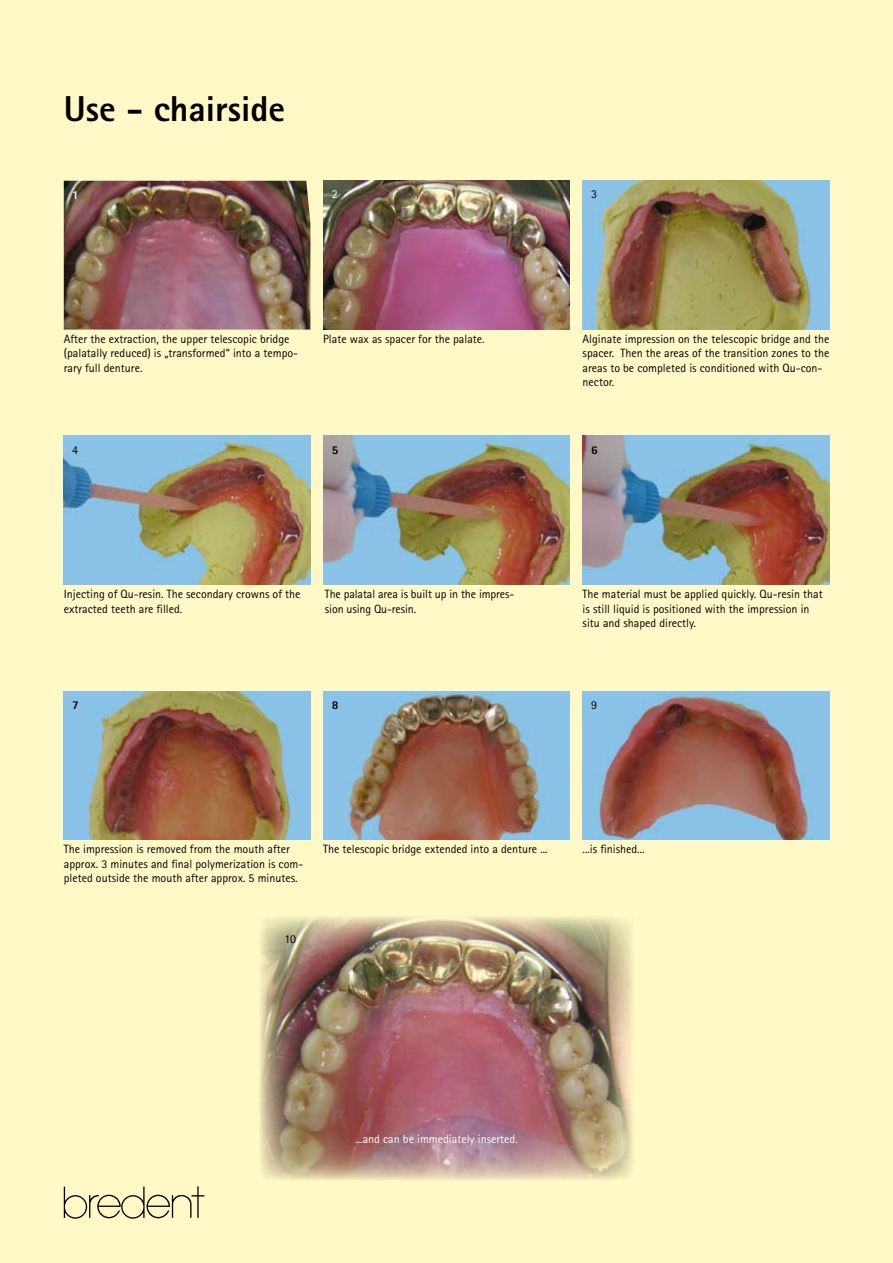
<style>
.page{position:relative;width:893px;height:1263px;background:#fff9c7}
.page>*{position:absolute;margin:0;border:0;box-sizing:border-box;transform-origin:0 0}
.t1{font:800 36px "Rotis Sans Serif";color:#000}
.t2{font:12px/14.4px "Rotis Sans Serif";color:#000}
.t3{font:12px "Rotis Sans Serif";color:#fff}
.t4{font:800 12px "Rotis Sans Serif";color:#000}
.t5{font:800 12px "Rotis Sans Serif";color:#fff}
</style>
<div class="page">
<img style="left:259px;top:917px;width:374px;height:263px">
<img style="left:64px;top:181px;width:246px;height:149px">
<img style="left:323px;top:181px;width:247px;height:149px">
<img style="left:583px;top:181px;width:246px;height:148px">
<img style="left:64px;top:436px;width:246px;height:149px">
<img style="left:323px;top:436px;width:247px;height:149px">
<img style="left:583px;top:436px;width:246px;height:149px">
<img style="left:64px;top:691px;width:246px;height:149px">
<img style="left:323px;top:691px;width:247px;height:149px">
<img style="left:583px;top:691px;width:246px;height:149px">
<svg style="left:64px;top:1186px;width:140px;height:33px"></svg>
<h1 class="t1" style="left:64px;top:86px;width:223px">Use - chairside</h1>
<p class="t5" style="left:72px;top:187px;width:8px">1</p>
<p class="t3" style="left:332px;top:187px;width:7px">2</p>
<p class="t2" style="left:591px;top:187px;width:7px">3</p>
<p class="t2" style="left:64px;top:332px;width:236px">After the extraction, the upper telescopic bridge (palatally reduced) is „transformed“ into a tempo&shy;rary full denture.</p>
<p class="t2" style="left:323px;top:332px;width:163px">Plate wax as spacer for the palate.</p>
<p class="t2" style="left:583px;top:332px;width:248px">Alginate impression on the telescopic bridge and the spacer. Then the areas of the transition zones to the areas to be completed is conditioned with Qu-con&shy;nector.</p>
<p class="t2" style="left:72px;top:442px;width:7px">4</p>
<p class="t4" style="left:332px;top:442px;width:8px">5</p>
<p class="t4" style="left:591px;top:442px;width:8px">6</p>
<p class="t2" style="left:64px;top:587px;width:238px">Injecting of Qu-resin. The secondary crowns of the extracted teeth are filled.</p>
<p class="t2" style="left:325px;top:587px;width:191px">The palatal area is built up in the impres&shy;sion using Qu-resin.</p>
<p class="t2" style="left:583px;top:587px;width:242px">The material must be applied quickly. Qu-resin that is still liquid is positioned with the impression in situ and shaped directly.</p>
<p class="t4" style="left:72px;top:697px;width:8px">7</p>
<p class="t4" style="left:332px;top:697px;width:8px">8</p>
<p class="t2" style="left:591px;top:697px;width:7px">9</p>
<p class="t2" style="left:64px;top:842px;width:241px">The impression is removed from the mouth after approx. 3 minutes and final polymerization is com&shy;pleted outside the mouth after approx. 5 minutes.</p>
<p class="t2" style="left:323px;top:842px;width:226px">The telescopic bridge extended into a denture ...</p>
<p class="t2" style="left:583px;top:842px;width:64px">...is finished...</p>
<p class="t2" style="left:285px;top:931px;width:13px">10</p>
<p class="t3" style="left:355px;top:1131px;width:164px">...and can be immediately inserted.</p>
</div>
